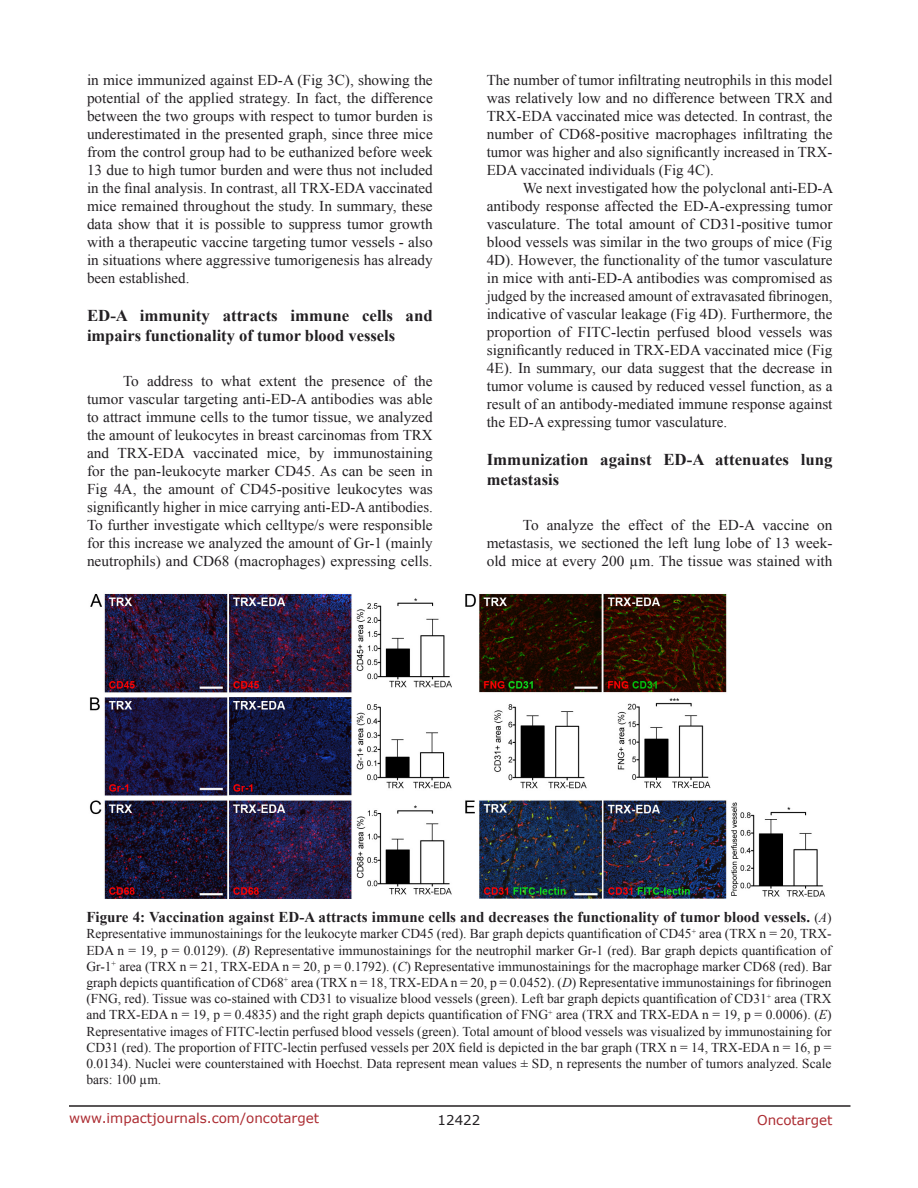
<style>
.page{position:relative;width:918px;height:1188px;background:#fff}
.page>*{position:absolute;margin:0;border:0;box-sizing:border-box;transform-origin:0 0}
.SubHeading{font:700 16.5px/19.8px "Times New Roman";color:#221f22}
.BodyText{font:15px/18px "Times New Roman";color:#221f22;text-align:justify}
.FigureText{font:700 15px "Times New Roman";color:#221f22}
.FigureText-2{font:13.5px/16.2px "Times New Roman";color:#221f22;text-align:justify}
.t1{font:13.5px "Verdana";color:#ac2b31}
.t2{font:13.5px "Verdana";color:#221f22}
.s1{font-weight:400;font-size:13.5px}
.s2{font-weight:400;font-style:italic;font-size:13.5px}
.s3{font-style:italic}
</style>
<div class="page">
<hr style="left:69px;top:1105px;width:781px;height:2px;background:#231f20">
<img style="left:89px;top:593px;width:736px;height:306px">
<p class="BodyText" style="left:87px;top:71px;width:347px">in mice immunized against ED-A (Fig 3C), showing the potential of the applied strategy. In fact, the difference between the two groups with respect to tumor burden is underestimated in the presented graph, since three mice from the control group had to be euthanized before week 13 due to high tumor burden and were thus not included in the final analysis. In contrast, all TRX-EDA vaccinated mice remained throughout the study. In summary, these data show that it is possible to suppress tumor growth with a therapeutic vaccine targeting tumor vessels - also in situations where aggressive tumorigenesis has already been established.</p>
<p class="SubHeading" style="left:87px;top:305px;width:347px">ED-A immunity attracts immune cells and impairs functionality of tumor blood vessels</p>
<p class="BodyText" style="left:87px;top:372px;width:347px;text-indent:36px">To address to what extent the presence of the tumor vascular targeting anti-ED-A antibodies was able to attract immune cells to the tumor tissue, we analyzed the amount of leukocytes in breast carcinomas from TRX and TRX-EDA vaccinated mice, by immunostaining for the pan-leukocyte marker CD45. As can be seen in Fig 4A, the amount of CD45-positive leukocytes was significantly higher in mice carrying anti-ED-A antibodies.<br>To further investigate which celltype/s were responsible for this increase we analyzed the amount of Gr-1 (mainly neutrophils) and CD68 (macrophages) expressing cells.</p>
<p class="BodyText" style="left:487px;top:71px;width:347px">The number of tumor infiltrating neutrophils in this model was relatively low and no difference between TRX and TRX-EDA vaccinated mice was detected. In contrast, the number of CD68-positive macrophages infiltrating the tumor was higher and also significantly increased in TRX-EDA vaccinated individuals (Fig 4C).</p>
<p class="BodyText" style="left:487px;top:179px;width:348px;text-indent:36px">We next investigated how the polyclonal anti-ED-A antibody response affected the ED-A-expressing tumor vasculature. The total amount of CD31-positive tumor blood vessels was similar in the two groups of mice (Fig 4D). However, the functionality of the tumor vasculature in mice with anti-ED-A antibodies was compromised as judged by the increased amount of extravasated fibrinogen, indicative of vascular leakage (Fig 4D). Furthermore, the proportion of FITC-lectin perfused blood vessels was significantly reduced in TRX-EDA vaccinated mice (Fig 4E). In summary, our data suggest that the decrease in tumor volume is caused by reduced vessel function, as a result of an antibody-mediated immune response against the ED-A expressing tumor vasculature.</p>
<p class="SubHeading" style="left:487px;top:449px;width:347px">Immunization against ED-A attenuates lung metastasis</p>
<p class="BodyText" style="left:487px;top:516px;width:347px;text-indent:36px">To analyze the effect of the ED-A vaccine on metastasis, we sectioned the left lung lobe of 13 week&shy;old mice at every 200 µm. The tissue was stained with</p>
<p class="FigureText" style="left:86px;top:907px;width:747px">Figure 4: Vaccination against ED-A attracts immune cells and decreases the functionality of tumor blood vessels. <span class="s1">(</span><span class="s2">A</span><span class="s1">)</span></p>
<p class="FigureText-2" style="left:86px;top:926px;width:747px">Representative immunostainings for the leukocyte marker CD45 (red). Bar graph depicts quantification of CD45<sup>+</sup> area (TRX n = 20, TRX-EDA n = 19, p = 0.0129). (<span class="s3">B</span>) Representative immunostainings for the neutrophil marker Gr-1 (red). Bar graph depicts quantification of Gr-1<sup>+</sup> area (TRX n = 21, TRX-EDA n = 20, p = 0.1792). (<span class="s3">C</span>) Representative immunostainings for the macrophage marker CD68 (red). Bar graph depicts quantification of CD68<sup>+</sup> area (TRX n = 18, TRX-EDA n = 20, p = 0.0452). (<span class="s3">D</span>) Representative immunostainings for fibrinogen (FNG, red). Tissue was co-stained with CD31 to visualize blood vessels (green). Left bar graph depicts quantification of CD31<sup>+</sup> area (TRX and TRX-EDA n = 19, p = 0.4835) and the right graph depicts quantification of FNG<sup>+</sup> area (TRX and TRX-EDA n = 19, p = 0.0006). (<span class="s3">E</span>)<br>Representative images of FITC-lectin perfused blood vessels (green). Total amount of blood vessels was visualized by immunostaining for CD31 (red). The proportion of FITC-lectin perfused vessels per 20X field is depicted in the bar graph (TRX n = 14, TRX-EDA n = 16, p = 0.0134). Nuclei were counterstained with Hoechst. Data represent mean values ± SD, n represents the number of tumors analyzed. Scale bars: 100 µm.</p>
<p class="t1" style="left:69px;top:1109px;width:252px">www.impactjournals.com/oncotarget</p>
<p class="t2" style="left:438px;top:1111px;width:44px">12422</p>
<p class="t1" style="left:757px;top:1111px;width:77px">Oncotarget</p>
</div>
